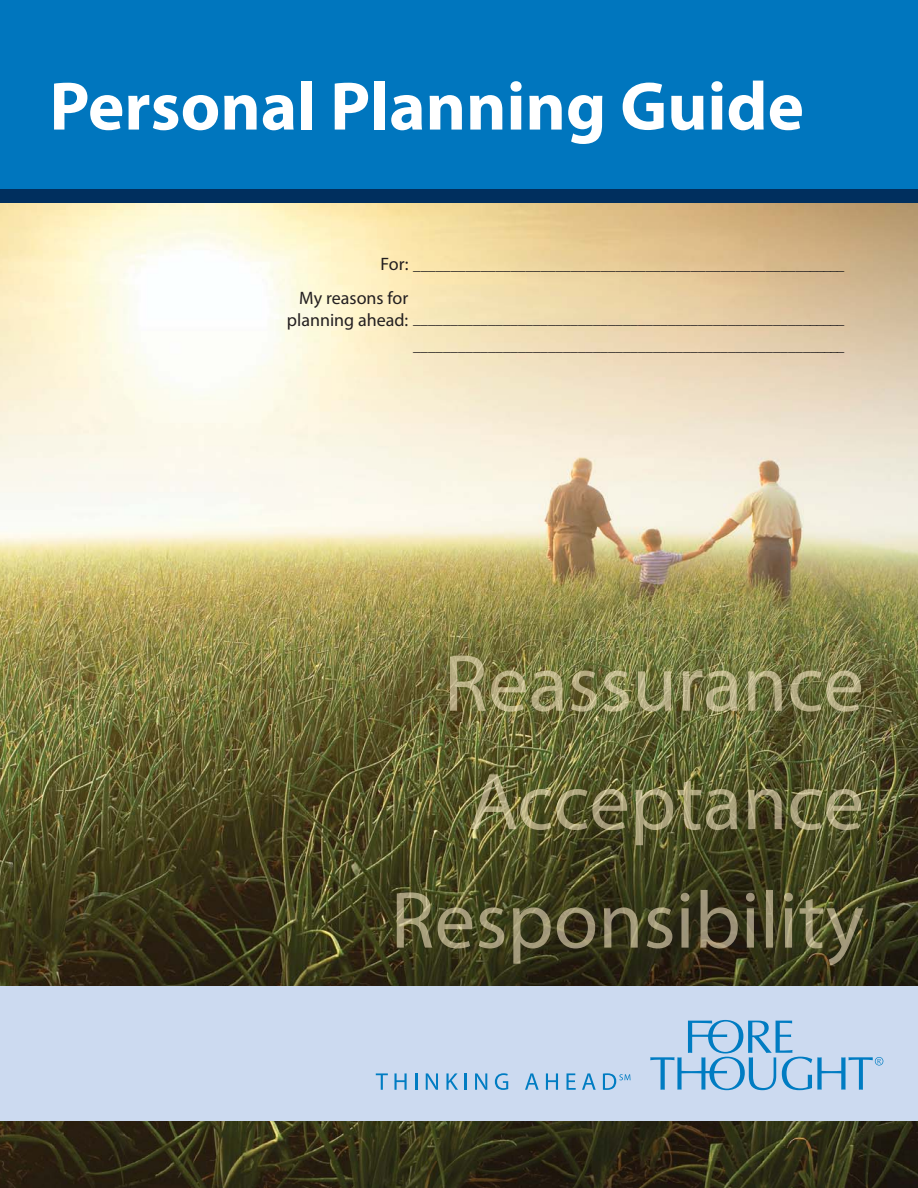
<style>
.page{position:relative;width:918px;height:1188px;background:#fff}
.page>*{position:absolute;margin:0;border:0;box-sizing:border-box;transform-origin:0 0}
.t1{font:700 69px "Myriad Pro";color:#fff}
.t2{font:18px/21.6px "Myriad Pro";color:#231f20;text-align:right}
.t3{font:15px/27px "Myriad Pro";color:#231f20}
.s1{font-size:18px}
</style>
<div class="page">
<img style="left:0;top:202px;width:918px;height:784px">
<img style="left:450px;top:656px;width:411px;height:56px">
<img style="left:471px;top:774px;width:390px;height:71px">
<img style="left:397px;top:890px;width:444px;height:75px">
<img style="left:0;top:1120px;width:918px;height:68px">
<div style="left:0;top:0;width:918px;height:189px;background:#0076be"></div>
<div style="left:0;top:189px;width:918px;height:13px;background:#002f5e"></div>
<div style="left:0;top:986px;width:918px;height:134px;background:#ccdaf0"></div>
<svg style="left:650px;top:1020px;width:233px;height:70px"></svg>
<svg style="left:376px;top:1073px;width:12px;height:17px"></svg>
<svg style="left:394px;top:1073px;width:13px;height:17px"></svg>
<svg style="left:415px;top:1073px;width:2px;height:17px"></svg>
<svg style="left:426px;top:1073px;width:12px;height:17px"></svg>
<svg style="left:446px;top:1073px;width:12px;height:17px"></svg>
<hr style="left:464px;top:1073px;width:3px;height:17px;background:#007cc2">
<svg style="left:475px;top:1073px;width:12px;height:17px"></svg>
<svg style="left:495px;top:1073px;width:13px;height:17px"></svg>
<svg style="left:525px;top:1073px;width:14px;height:17px"></svg>
<svg style="left:546px;top:1073px;width:12px;height:17px"></svg>
<svg style="left:567px;top:1073px;width:9px;height:17px"></svg>
<svg style="left:582px;top:1073px;width:14px;height:17px"></svg>
<svg style="left:603px;top:1073px;width:27px;height:17px"></svg>
<h1 class="t1" style="left:50px;top:80px;width:756px">Personal Planning Guide</h1>
<p class="t3" style="left:381px;top:253px;width:465px"><span class="s1">For:</span> __________________________________________________________</p>
<p class="t2" style="left:287px;top:289px;width:123px">My reasons for planning ahead:</p>
<p class="t3" style="left:413px;top:306px;width:433px">__________________________________________________________ __________________________________________________________</p>
</div>
